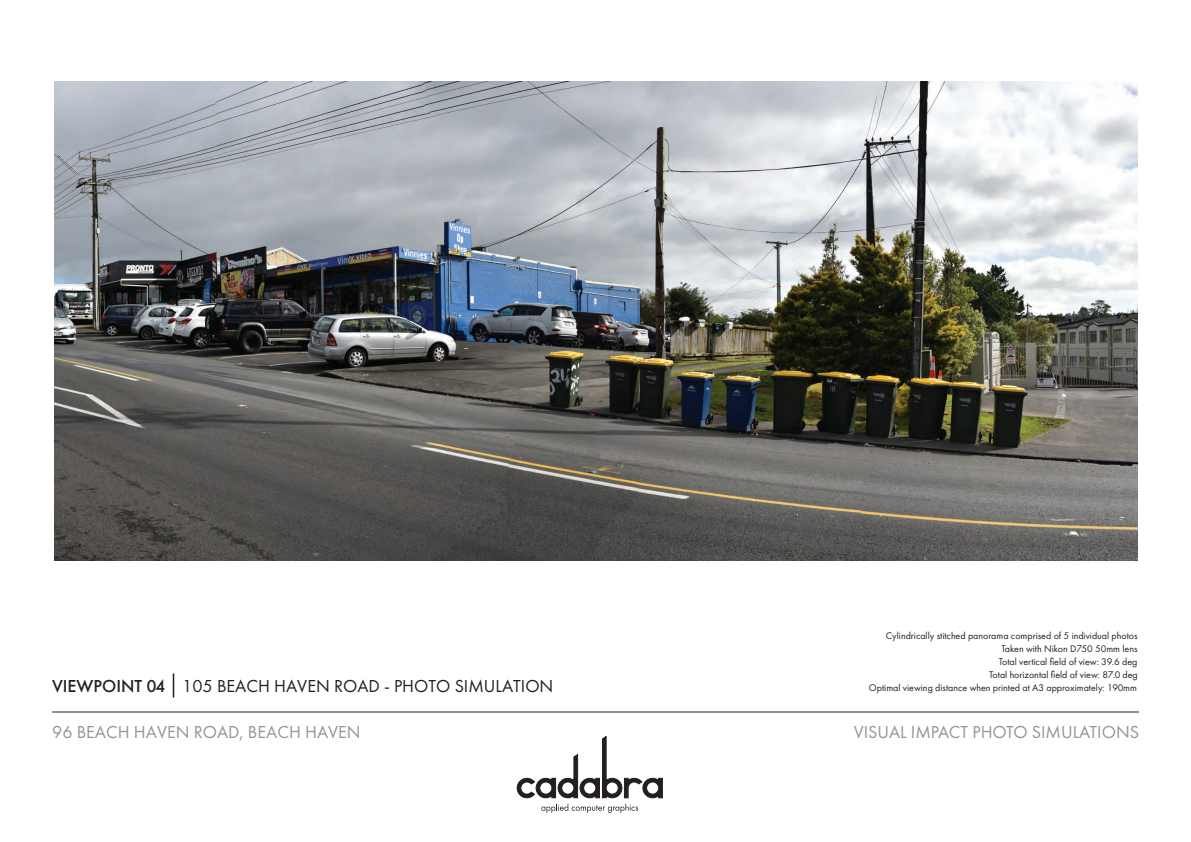
<style>
.page{position:relative;width:1191px;height:842px;background:#fff}
.page>*{position:absolute;margin:0;border:0;box-sizing:border-box;transform-origin:0 0}
.t1{font:18px "Futura PT";color:#939598}
.t2{font:18px "Futura PT";color:#231f20}
.t3{font:10px/13px "Futura PT";color:#231f20;text-align:right}
.s1{font-weight:500}
</style>
<div class="page">
<hr style="left:52px;top:712px;width:1087px;height:1px;background:#231f20">
<svg style="left:517px;top:736px;width:145px;height:62px"></svg>
<svg style="left:541px;top:804px;width:97px;height:9px"></svg>
<svg style="left:173px;top:673px;width:1px;height:24px"></svg>
<img style="left:54px;top:81px;width:1083px;height:479px">
<h1 class="t2" style="left:52px;top:675px;width:503px"><span class="s1">VIEWPOINT 04</span> 105 BEACH HAVEN ROAD - PHOTO SIMULATION</h1>
<p class="t3" style="left:869px;top:629px;width:270px">Cylindrically stitched panorama comprised of 5 individual photos Taken with Nikon D750 50mm lens<br>Total vertical field of view: 39.6 deg<br>Total horizontal field of view: 8 7 .0 deg<br>Optimal viewing distance when printed at A3 approximately: 190mm</p>
<h1 class="t1" style="left:52px;top:721px;width:310px">96 BEACH HAVEN ROAD, BEACH HAVEN</h1>
<h1 class="t1" style="left:853px;top:721px;width:287px">VISUAL IMPACT PHOTO SIMULATIONS</h1>
</div>
